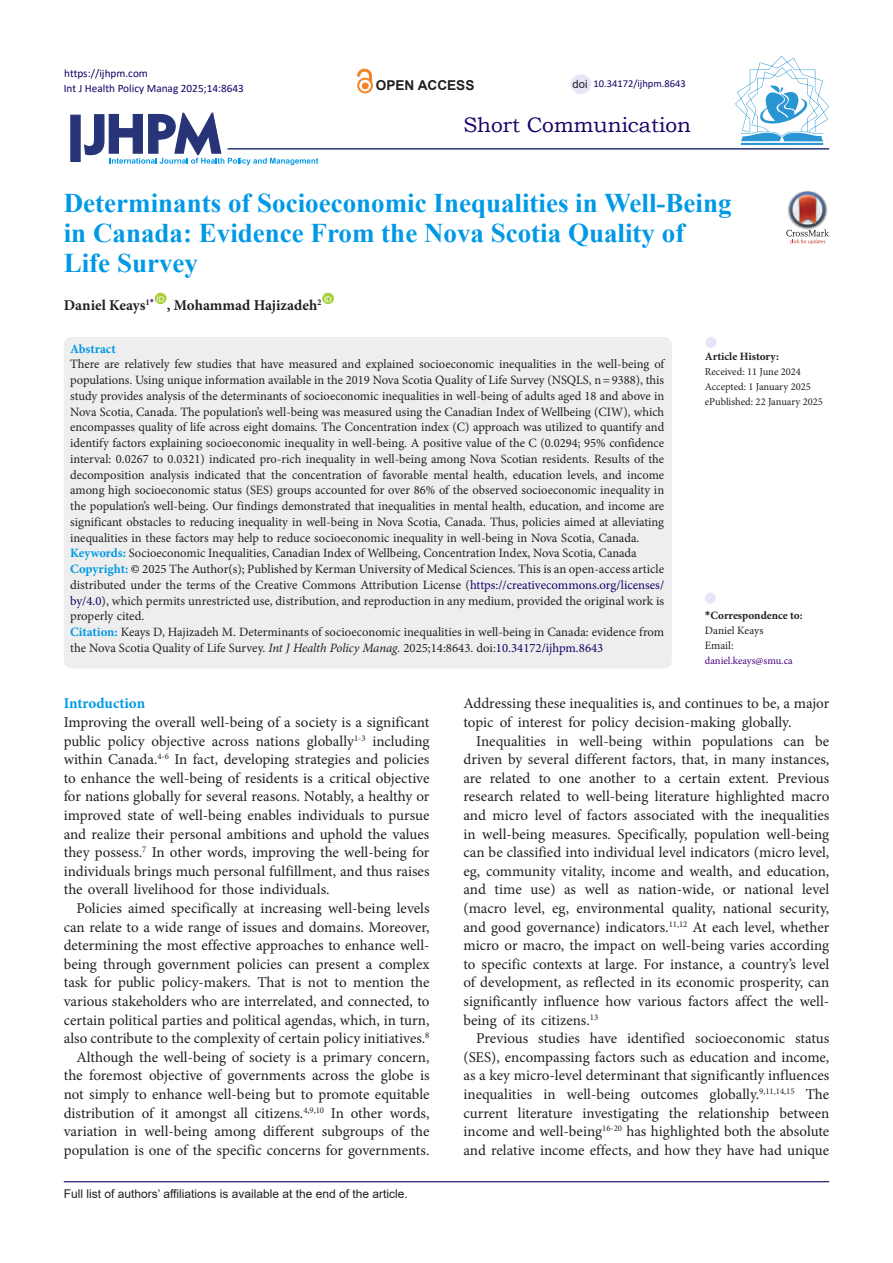
<style>
.page{position:relative;width:893px;height:1263px;background:#fff}
.page>*{position:absolute;margin:0;border:0;box-sizing:border-box;transform-origin:0 0}
.Default{font:700 27px/30px "Times New Roman";color:#0099e5}
.t1{font:21px "Bookman Old Style";color:#190066}
.t2{font:15px/18.6px "Minion Pro";color:#231f20;text-align:justify}
.Default-2{font:700 15px "Minion Pro";color:#231f20}
.heading_1{font:700 15px "Minion Pro";letter-spacing:-.005em;color:#0099e5}
.t3{font:700 13.65px "Arial";color:#231f20}
.Default-3{font:12.75px/15.8px "Minion Pro";color:#231f20;text-align:justify}
.Default-4{font:700 12.75px "Minion Pro";color:#0099e5}
.t4{font:12px "Arial";color:#231f20}
.t5{font:11.25px "Calibri";color:#190066}
.t6{font:700 11.25px "Minion Pro";color:#231f20}
.t7{font:11.25px "Minion Pro";color:#231f20}
.t8{font:11.25px "Arial";color:#231f20}
.t9{font:10.5px "Minion Pro";color:#231f20}
.t10{font:10.5px "Minion Pro";color:#4b0082}
.t11{font:10.5px "Calibri";color:#190066}
.t12{font:7.8px "Arial";color:#fff}
.s1{font-weight:700;color:#0099e5}
.s2{color:#000}
.s3{color:#190066}
.s4{font-style:italic}
.s5{font-family:"Calibri"}
</style>
<div class="page">
<svg style="left:84px;top:112px;width:234px;height:53px"></svg>
<div style="left:70px;top:115px;width:11px;height:47px;background:#273578;border:1px solid #273578"></div>
<div style="left:155px;top:293px;width:11px;height:11px;background:#a6ce39;border-radius:50%"></div>
<div style="left:322px;top:293px;width:12px;height:11px;background:#a6ce39;border-radius:50%"></div>
<hr style="left:227px;top:148px;width:602px;height:2px;background:#273578">
<div style="left:64px;top:337px;width:608px;height:331px;background:#eee;border-radius:8px"></div>
<div style="left:705px;top:593px;width:11px;height:11px;background:#e6e6fa;border-radius:50%"></div>
<div style="left:705px;top:337px;width:11px;height:11px;background:#e6e6fa;border-radius:50%"></div>
<hr style="left:64px;top:1181px;width:765px;height:1px;background:#190066">
<hr style="left:741px;top:143px;width:82px;height:2px;background:#2995d2">
<svg style="left:735px;top:56px;width:94px;height:85px"></svg>
<div style="left:571px;top:74px;width:20px;height:20px;background:#e6e6fa;border-radius:50%"></div>
<img style="left:801px;top:191px;width:13px;height:1px">
<svg style="left:786px;top:192px;width:43px;height:52px"></svg>
<div style="left:357px;top:78px;width:16px;height:15px;border:2px solid #f58220;border-radius:50%"></div>
<svg style="left:357px;top:69px;width:15px;height:20px"></svg>
<p class="t5" style="left:64px;top:65px;width:85px">https://ijhpm.com</p>
<p class="t5" style="left:64px;top:81px;width:182px">Int J Health Policy Manag 2025;14:8643</p>
<p class="t3" style="left:376px;top:76px;width:100px">OPEN ACCESS</p>
<p class="t8" style="left:573px;top:76px;width:17px">doi</p>
<p class="t11" style="left:593px;top:76px;width:94px">10.34172/ijhpm.8643</p>
<p class="t1" style="left:463px;top:112px;width:229px">Short Communication</p>
<p class="Default" style="left:64px;top:188px;width:669px">Determinants of Socioeconomic Inequalities in Well-Being in Canada: Evidence From the Nova Scotia Quality of<br>Life Survey</p>
<p class="Default-2" style="left:64px;top:294px;width:92px">Daniel Keays<sup>1</sup><sup>*</sup></p>
<p class="t12" style="left:157px;top:293px;width:9px">ID</p>
<p class="t12" style="left:324px;top:293px;width:9px">ID</p>
<p class="Default-2" style="left:167px;top:294px;width:156px">, Mohammad Hajizadeh<sup>2</sup></p>
<p class="Default-4" style="left:70px;top:340px;width:47px">Abstract</p>
<p class="Default-3" style="left:70px;top:356px;width:596px">There are relatively few studies that have measured and explained socioeconomic inequalities in the well-being of populations. Using unique information available in the 2019 Nova Scotia Quality of Life Survey (NSQLS, n=9388), this study provides analysis of the determinants of socioeconomic inequalities in well-being of adults aged 18 and above in Nova Scotia, Canada. The population’s well-being was measured using the Canadian Index of Wellbeing (CIW), which encompasses quality of life across eight domains. The Concentration index (C) approach was utilized to quantify and identify factors explaining socioeconomic inequality in well-being. A positive value of the C (0.0294; 95% confidence interval: 0.0267 to 0.0321) indicated pro-rich inequality in well-being among Nova Scotian residents. Results of the decomposition analysis indicated that the concentration of favorable mental health, education levels, and income among high socioeconomic status (SES) groups accounted for over 86% of the observed socioeconomic inequality in the population’s well-being. Our findings demonstrated that inequalities in mental health, education, and income are significant obstacles to reducing inequality in well-being in Nova Scotia, Canada. Thus, policies aimed at alleviating inequalities in these factors may help to reduce socioeconomic inequality in well-being in Nova Scotia, Canada.</p>
<p class="Default-3" style="left:70px;top:545px;width:568px"><span class="s1">Keywords:</span> Socioeconomic Inequalities, Canadian Index of Wellbeing, Concentration Index, Nova Scotia, Canada</p>
<p class="Default-3" style="left:70px;top:561px;width:596px"><span class="s1">Copyright:</span> <span class="s2">©</span> 2025 The Author(s); Published by Kerman University of Medical Sciences. This is an open-access article distributed under the terms of the Creative Commons Attribution License (<span class="s3">https://creativecommons.org/licenses/ by/4.0</span>), which permits unrestricted use, distribution, and reproduction in any medium, provided the original work is properly cited.</p>
<p class="Default-3" style="left:70px;top:624px;width:596px"><span class="s1">Citation:</span> Keays D, Hajizadeh M. Determinants of socioeconomic inequalities in well-being in Canada: evidence from the Nova Scotia Quality of Life Survey. <span class="s4">Int J Health Policy Manag.</span> 2025;14:8643. doi:<span class="s3">10.34172/ijhpm.8643</span></p>
<p class="t6" style="left:705px;top:348px;width:76px">Article History:</p>
<p class="t9" style="left:705px;top:364px;width:98px">Received: 11 June 2024</p>
<p class="t9" style="left:705px;top:379px;width:108px">Accepted: 1 January 2025</p>
<p class="t9" style="left:705px;top:394px;width:120px">ePublished: 22 January 2025</p>
<p class="t6" style="left:705px;top:607px;width:99px"><span class="s5">*</span>Correspondence to:</p>
<p class="t7" style="left:705px;top:622px;width:60px">Daniel Keays</p>
<p class="t7" style="left:705px;top:637px;width:30px">Email:</p>
<p class="t10" style="left:705px;top:653px;width:89px">daniel.keays@smu.ca</p>
<p class="heading_1" style="left:64px;top:693px;width:83px">Introduction</p>
<p class="t2" style="left:64px;top:713px;width:367px">Improving the overall well-being of a society is a significant public policy objective across nations globally<sup>1-3</sup> including within Canada.<sup>4-6</sup> In fact, developing strategies and policies to enhance the well-being of residents is a critical objective for nations globally for several reasons. Notably, a healthy or improved state of well-being enables individuals to pursue and realize their personal ambitions and uphold the values they possess.<sup>7</sup> In other words, improving the well-being for individuals brings much personal fulfillment, and thus raises the overall livelihood for those individuals.</p>
<p class="t2" style="left:64px;top:899px;width:367px;text-indent:13px">Policies aimed specifically at increasing well-being levels can relate to a wide range of issues and domains. Moreover, determining the most effective approaches to enhance well&shy;being through government policies can present a complex task for public policy-makers. That is not to mention the various stakeholders who are interrelated, and connected, to certain political parties and political agendas, which, in turn, also contribute to the complexity of certain policy initiatives.<sup>8</sup></p>
<p class="t2" style="left:64px;top:1048px;width:367px;text-indent:13px">Although the well-being of society is a primary concern, the foremost objective of governments across the globe is not simply to enhance well-being but to promote equitable distribution of it amongst all citizens.<sup>4,9,10</sup> In other words, variation in well-being among different subgroups of the population is one of the specific concerns for governments.</p>
<p class="t4" style="left:64px;top:1185px;width:346px">Full list of authors’ affiliations is available at the end of the article.</p>
<p class="t2" style="left:463px;top:694px;width:367px">Addressing these inequalities is, and continues to be, a major topic of interest for policy decision-making globally.</p>
<p class="t2" style="left:463px;top:731px;width:367px;text-indent:13px">Inequalities in well-being within populations can be driven by several different factors, that, in many instances, are related to one another to a certain extent. Previous research related to well-being literature highlighted macro and micro level of factors associated with the inequalities in well-being measures. Specifically, population well-being can be classified into individual level indicators (micro level, eg, community vitality, income and wealth, and education, and time use) as well as nation-wide, or national level (macro level, eg, environmental quality, national security, and good governance) indicators.<sup>11,12</sup> At each level, whether micro or macro, the impact on well-being varies according to specific contexts at large. For instance, a country’s level of development, as reflected in its economic prosperity, can significantly influence how various factors affect the well&shy;being of its citizens.<sup>13</sup></p>
<p class="t2" style="left:463px;top:1029px;width:367px;text-indent:13px">Previous studies have identified socioeconomic status (SES), encompassing factors such as education and income, as a key micro-level determinant that significantly influences inequalities in well-being outcomes globally.<sup>9,11,14,15</sup> The current literature investigating the relationship between income and well-being<sup>16-20</sup> has highlighted both the absolute and relative income effects, and how they have had unique</p>
</div>
